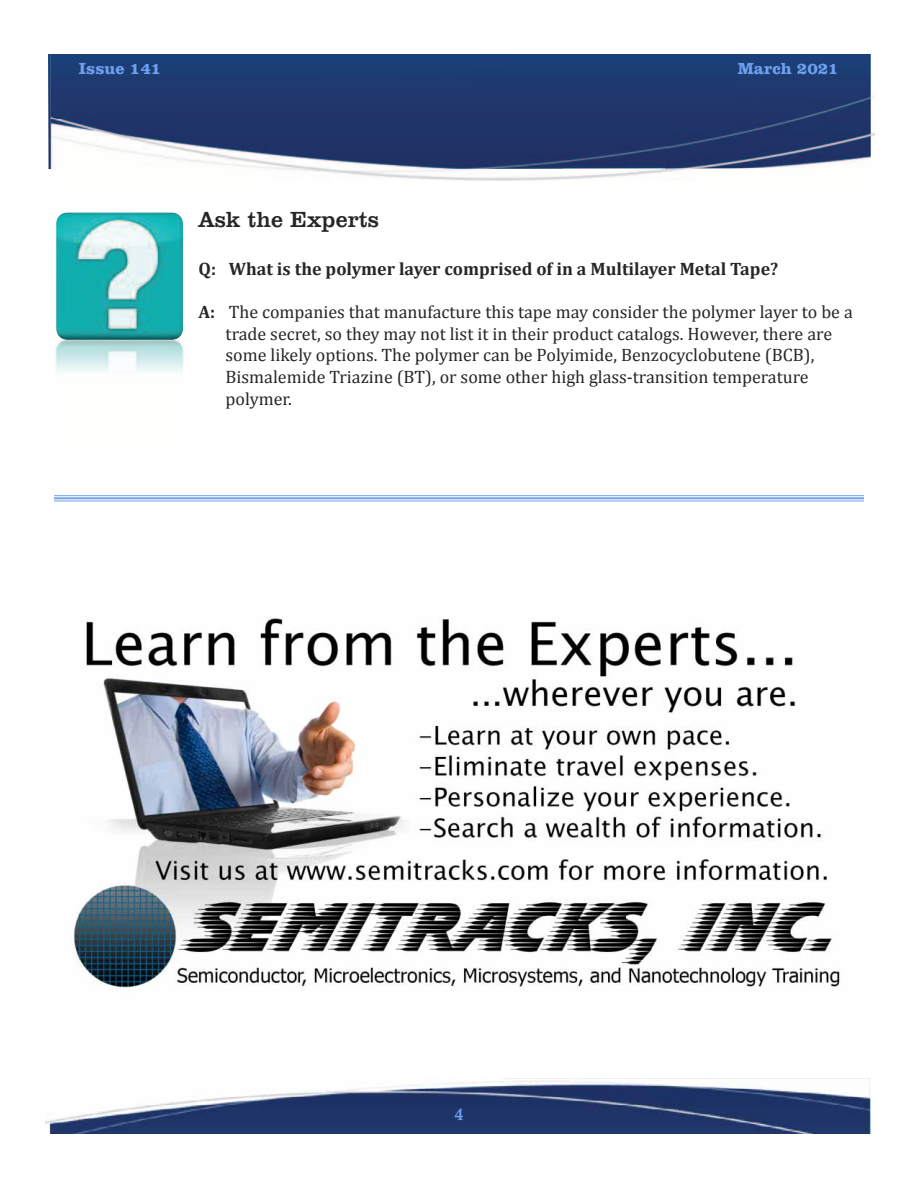
<style>
.page{position:relative;width:918px;height:1188px;background:#fff}
.page>*{position:absolute;margin:0;border:0;box-sizing:border-box;transform-origin:0 0}
.t1{font:22.5px "Clarendon BT";color:#272526}
.t2{font:18px/21.6px "Cambria";color:#272526}
.t3{font:700 18px "Cambria";color:#272526}
.t4{font:700 16.5px "Clarendon BT";color:#6fa0ef}
.t5{font:700 16.5px "Calisto";color:#6fa0ef}
.s1{font-weight:700}
</style>
<div class="page">
<img style="left:48px;top:54px;width:3px;height:115px">
<img style="left:51px;top:54px;width:820px;height:115px">
<img style="left:45px;top:1078px;width:825px;height:56px">
<img style="left:55px;top:339px;width:129px;height:34px">
<img style="left:56px;top:212px;width:127px;height:128px;border-radius:11px">
<img style="left:73px;top:617px;width:767px;height:374px">
<hr style="left:54px;top:495px;width:810px;height:1px;background:#6fa0ef">
<hr style="left:54px;top:497px;width:810px;height:2px;background:#6fa0ef">
<hr style="left:54px;top:501px;width:810px;height:1px;background:#6fa0ef">
<p class="t4" style="left:79px;top:63px;width:84px">Issue 141</p>
<p class="t4" style="left:738px;top:63px;width:103px">March 2021</p>
<p class="t1" style="left:199px;top:212px;width:182px">Ask the Experts</p>
<p class="t3" style="left:199px;top:258px;width:581px">Q: What is the polymer layer comprised of in a Multilayer Metal Tape?</p>
<p class="t2" style="left:226px;top:301px;width:629px;text-indent:-27px"><span class="s1">A:</span> The companies that manufacture this tape may consider the polymer layer to be a trade secret, so they may not list it in their product catalogs. However, there are some likely options. The polymer can be Polyimide, Benzocyclobutene (BCB), Bismalemide Triazine (BT), or some other high glass-transition temperature polymer.</p>
<p class="t5" style="left:455px;top:1108px;width:10px">4</p>
</div>
